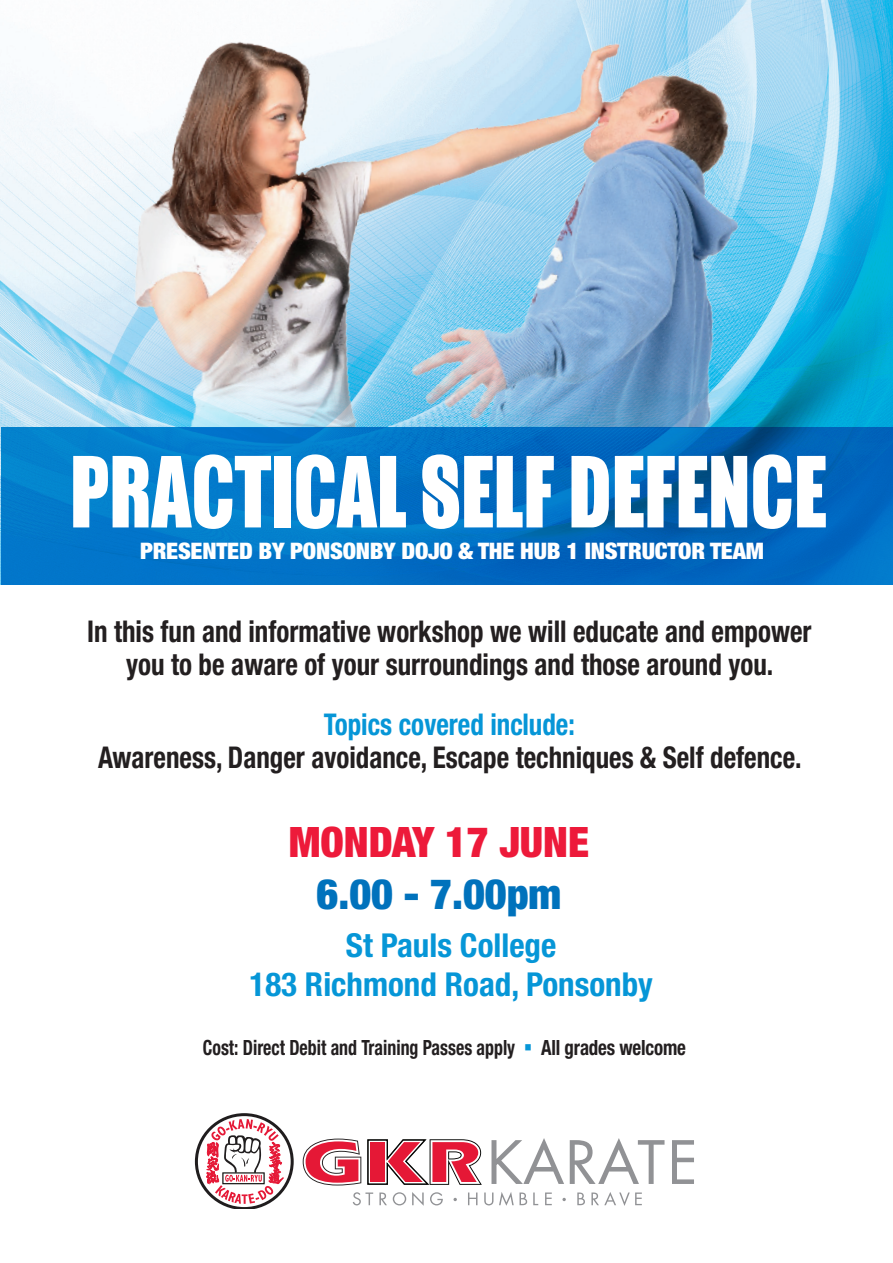
<style>
.page{position:relative;width:893px;height:1263px;background:#fff}
.page>*{position:absolute;margin:0;border:0;box-sizing:border-box;transform-origin:0 0}
.t1{font:90.45px "Gabo Drive";color:#fff;scale:.87 1}
.t2{font:900 condensed 42px "Helvetica Neue LT Std";color:#ed1a3a}
.t3{font:900 condensed 42px "Helvetica Neue LT Std";color:#0072bc}
.t4{font:700 condensed 33px/39px "Helvetica Neue LT Std";color:#0696d7;text-align:center}
.t5{font:700 condensed 30px/33px "Helvetica Neue LT Std";color:#231f20;text-align:center;scale:.9 1}
.t6{font:700 condensed 30px "Helvetica Neue LT Std";color:#0696d7;scale:.9 1}
.t7{font:900 condensed 22.8px "Helvetica Neue LT Std";letter-spacing:-.01em;color:#fff;scale:1.05 1}
.t8{font:700 condensed 21px "Helvetica Neue LT Std";color:#231f20;scale:.85 1}
.s1{color:#0696d7}
</style>
<div class="page">
<img style="left:0;top:0;width:893px;height:585px">
<img style="left:75px;top:5px;width:784px;height:422px">
<svg style="left:353px;top:1192px;width:20px;height:13px"></svg>
<svg style="left:379px;top:1192px;width:8px;height:13px"></svg>
<svg style="left:393px;top:1192px;width:13px;height:13px"></svg>
<svg style="left:412px;top:1192px;width:12px;height:14px"></svg>
<svg style="left:430px;top:1192px;width:13px;height:13px"></svg>
<svg style="left:453px;top:1198px;width:4px;height:3px"></svg>
<svg style="left:468px;top:1192px;width:9px;height:13px"></svg>
<svg style="left:484px;top:1192px;width:9px;height:13px"></svg>
<svg style="left:499px;top:1192px;width:28px;height:14px"></svg>
<svg style="left:533px;top:1192px;width:5px;height:13px"></svg>
<svg style="left:545px;top:1192px;width:7px;height:13px"></svg>
<svg style="left:562px;top:1198px;width:4px;height:3px"></svg>
<svg style="left:577px;top:1192px;width:8px;height:13px"></svg>
<svg style="left:591px;top:1192px;width:51px;height:14px"></svg>
<svg style="left:491px;top:1138px;width:73px;height:46px"></svg>
<svg style="left:570px;top:1138px;width:94px;height:46px"></svg>
<svg style="left:672px;top:1140px;width:22px;height:44px"></svg>
<svg style="left:303px;top:1138px;width:58px;height:47px"></svg>
<svg style="left:367px;top:1139px;width:115px;height:46px"></svg>
<svg style="left:195px;top:1113px;width:99px;height:96px"></svg>
<svg style="left:1px;top:427px;width:892px;height:158px;background:#016fc1"></svg>
<h1 class="t1" style="left:70px;top:430px;width:871px">PRACTICAL SELF DEFENCE</h1>
<p class="t7" style="left:140px;top:536px;width:596px">PRESENTED BY PONSONBY DOJO &amp; THE HUB 1 INSTRUCTOR TEAM</p>
<p class="t5" style="left:87px;top:614px;width:806px">In this fun and informative workshop we will educate and empower you to be aware of your surroundings and those around you.</p>
<p class="t6" style="left:324px;top:706px;width:280px">Topics covered include:</p>
<p class="t5" style="left:98px;top:740px;width:783px">Awareness, Danger avoidance, Escape techniques &amp; Self defence.</p>
<h2 class="t2" style="left:289px;top:816px;width:302px">MONDAY 17 JUNE</h2>
<h2 class="t3" style="left:317px;top:869px;width:246px">6.00 - 7.00pm</h2>
<p class="t4" style="left:250px;top:926px;width:405px">St Pauls College<br>183 Richmond Road, Ponsonby</p>
<p class="t8" style="left:203px;top:1034px;width:570px">Cost: Direct Debit and Training Passes apply <span class="s1">▪</span> All grades welcome</p>
</div>
